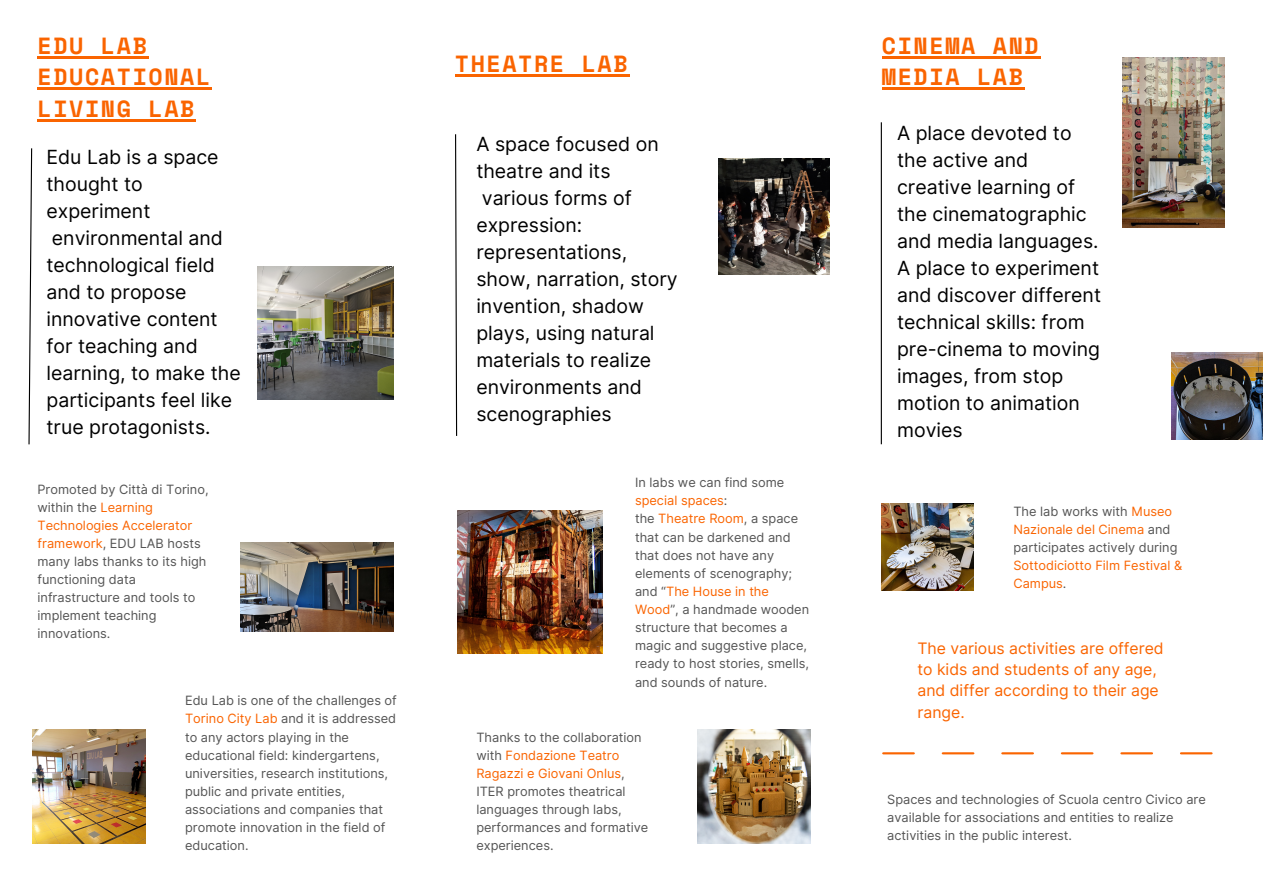
<style>
.page{position:relative;width:1263px;height:894px;background:#fff}
.page>*{position:absolute;margin:0;border:0;box-sizing:border-box;transform-origin:0 0}
.t1{font:53.7px "CMU Serif";color:#fa6400}
.t2{font:700 23.25px/31.5px "Space Mono";letter-spacing:.07em;color:#fa6400}
.t3{font:19.5px/27px "Inter";color:#000}
.t4{font:15.75px/21.3px "Inter";color:#fa6400}
.t5{font:12.75px/18.1px "Inter";color:#545454}
.t6{font:12.75px/18.1px "Inter";color:#fa6400}
.s1{color:#fa6400}
.s2{color:#545454}
</style>
<div class="page">
<hr style="left:38px;top:56px;width:111px;height:2px;background:#fa6400">
<hr style="left:38px;top:87px;width:174px;height:3px;background:#fa6400">
<hr style="left:38px;top:119px;width:158px;height:2px;background:#fa6400">
<svg style="left:28px;top:148px;width:5px;height:297px"></svg>
<img style="left:257px;top:266px;width:136px;height:133px">
<img style="left:240px;top:543px;width:153px;height:88px">
<img style="left:32px;top:729px;width:114px;height:114px">
<hr style="left:455px;top:74px;width:174px;height:2px;background:#fa6400">
<svg style="left:455px;top:134px;width:3px;height:302px"></svg>
<img style="left:718px;top:158px;width:111px;height:116px">
<img style="left:457px;top:510px;width:145px;height:143px">
<img style="left:697px;top:729px;width:114px;height:114px">
<hr style="left:882px;top:56px;width:158px;height:2px;background:#fa6400">
<hr style="left:882px;top:87px;width:143px;height:3px;background:#fa6400">
<hr style="left:881px;top:122px;width:1px;height:322px;background:#000">
<img style="left:1123px;top:58px;width:101px;height:170px">
<img style="left:1171px;top:352px;width:92px;height:87px">
<img style="left:882px;top:503px;width:91px;height:87px">
<h2 class="t2" style="left:38px;top:29px;width:174px">EDU LAB<br>EDUCATIONAL<br>LIVING LAB</h2>
<h3 class="t3" style="left:46px;top:143px;width:196px">Edu Lab is a space thought to experiment environmental and technological field and to propose innovative content for teaching and learning, to make the participants feel like true protagonists.</h3>
<p class="t5" style="left:38px;top:480px;width:173px">Promoted by Città di Torino, within the <span class="s1">Learning<br>Technologies Accelerator framework</span>, EDU LAB hosts many labs thanks to its high functioning data infrastructure and tools to implement teaching innovations.</p>
<p class="t5" style="left:185px;top:691px;width:213px">Edu Lab is one of the challenges of<br><span class="s1">Torino City Lab</span> and it is addressed to any actors playing in the educational field: kindergartens, universities, research institutions, public and private entities, associations and companies that promote innovation in the field of education.</p>
<h2 class="t2" style="left:455px;top:47px;width:174px">THEATRE LAB</h2>
<h3 class="t3" style="left:476px;top:131px;width:203px">A space focused on theatre and its various forms of expression: representations, show, narration, story invention, shadow plays, using natural materials to realize environments and scenographies</h3>
<p class="t5" style="left:635px;top:473px;width:176px">In labs we can find some <span class="s1">special spaces</span>:<br>the <span class="s1">Theatre Room</span>, a space that can be darkened and that does not have any elements of scenography; and “<span class="s1">The House in the<br>Wood</span>”, a handmade wooden structure that becomes a magic and suggestive place, ready to host stories, smells, and sounds of nature.</p>
<p class="t5" style="left:476px;top:727px;width:173px">Thanks to the collaboration with <span class="s1">Fondazione Teatro<br>Ragazzi e Giovani Onlus</span>,<br>ITER promotes theatrical languages through labs, performances and formative experiences.</p>
<h2 class="t2" style="left:882px;top:29px;width:158px">CINEMA AND<br>MEDIA LAB</h2>
<h3 class="t3" style="left:897px;top:119px;width:205px">A place devoted to the active and creative learning of the cinematographic and media languages.<br>A place to experiment and discover different technical skills: from pre-cinema to moving images, from stop motion to animation movies</h3>
<p class="t5" style="left:1013px;top:501px;width:166px">The lab works with <span class="s1">Museo<br>Nazionale del Cinema</span> and participates actively during</p>
<p class="t6" style="left:1013px;top:556px;width:170px">Sottodiciotto Film Festival &amp;<br>Campus<span class="s2">.</span></p>
<p class="t4" style="left:917px;top:637px;width:248px">The various activities are offered to kids and students of any age, and differ according to their age range.</p>
<h1 class="t1" style="left:878px;top:691px;width:341px">______</h1>
<p class="t5" style="left:887px;top:789px;width:320px">Spaces and technologies of Scuola centro Civico are available for associations and entities to realize activities in the public interest.</p>
</div>
